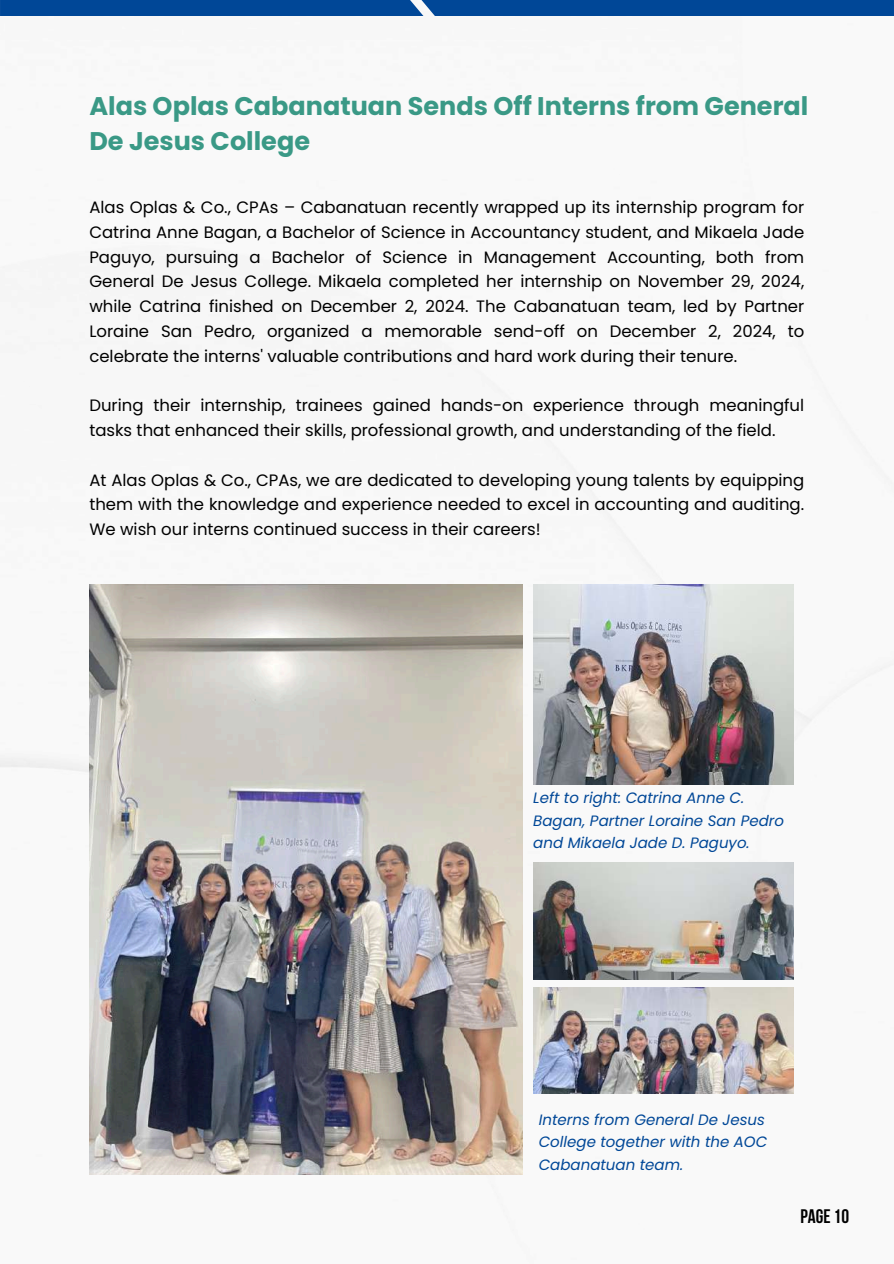
<style>
.page{position:relative;width:894px;height:1264px;background:#fff}
.page>*{position:absolute;margin:0;border:0;box-sizing:border-box;transform-origin:0 0}
.t1{font:700 25.5px/34.8px "Poppins";color:#3a9986}
.t2{font:700 19.5px "Bebas Neue";color:#000}
.t3{font:16.5px/24.8px "Poppins";color:#000;text-align:justify}
.t4{font:italic 15px/22.5px "Poppins";color:#004797}
</style>
<div class="page">
<div style="left:0;top:0;width:440px;height:16px;background:#004797"></div>
<div style="left:440px;top:0;width:453px;height:16px;background:#004797"></div>
<img style="left:89px;top:584px;width:433px;height:590px">
<img style="left:533px;top:584px;width:260px;height:201px">
<img style="left:533px;top:862px;width:260px;height:117px">
<img style="left:533px;top:987px;width:260px;height:106px">
<h1 class="t1" style="left:89px;top:89px;width:720px">Alas Oplas Cabanatuan Sends Off Interns from General<br>De Jesus College</h1>
<p class="t3" style="left:89px;top:195px;width:716px">Alas Oplas &amp; Co., CPAs – Cabanatuan recently wrapped up its internship program for Catrina Anne Bagan, a Bachelor of Science in Accountancy student, and Mikaela Jade Paguyo, pursuing a Bachelor of Science in Management Accounting, both from General De Jesus College. Mikaela completed her internship on November 29, 2024, while Catrina finished on December 2, 2024. The Cabanatuan team, led by Partner Loraine San Pedro, organized a memorable send-off on December 2, 2024, to celebrate the interns' valuable contributions and hard work during their tenure.</p>
<p class="t3" style="left:89px;top:393px;width:716px">During their internship, trainees gained hands-on experience through meaningful tasks that enhanced their skills, professional growth, and understanding of the field.</p>
<p class="t3" style="left:89px;top:467px;width:716px">At Alas Oplas &amp; Co., CPAs, we are dedicated to developing young talents by equipping them with the knowledge and experience needed to excel in accounting and auditing.<br>We wish our interns continued success in their careers!</p>
<p class="t4" style="left:533px;top:786px;width:252px">Left to right: Catrina Anne C.<br>Bagan, Partner Loraine San Pedro and Mikaela Jade D. Paguyo.</p>
<p class="t4" style="left:538px;top:1108px;width:230px">Interns from General De Jesus<br>College together with the AOC<br>Cabanatuan team.</p>
<p class="t2" style="left:800px;top:1208px;width:50px">PAGE10</p>
</div>
